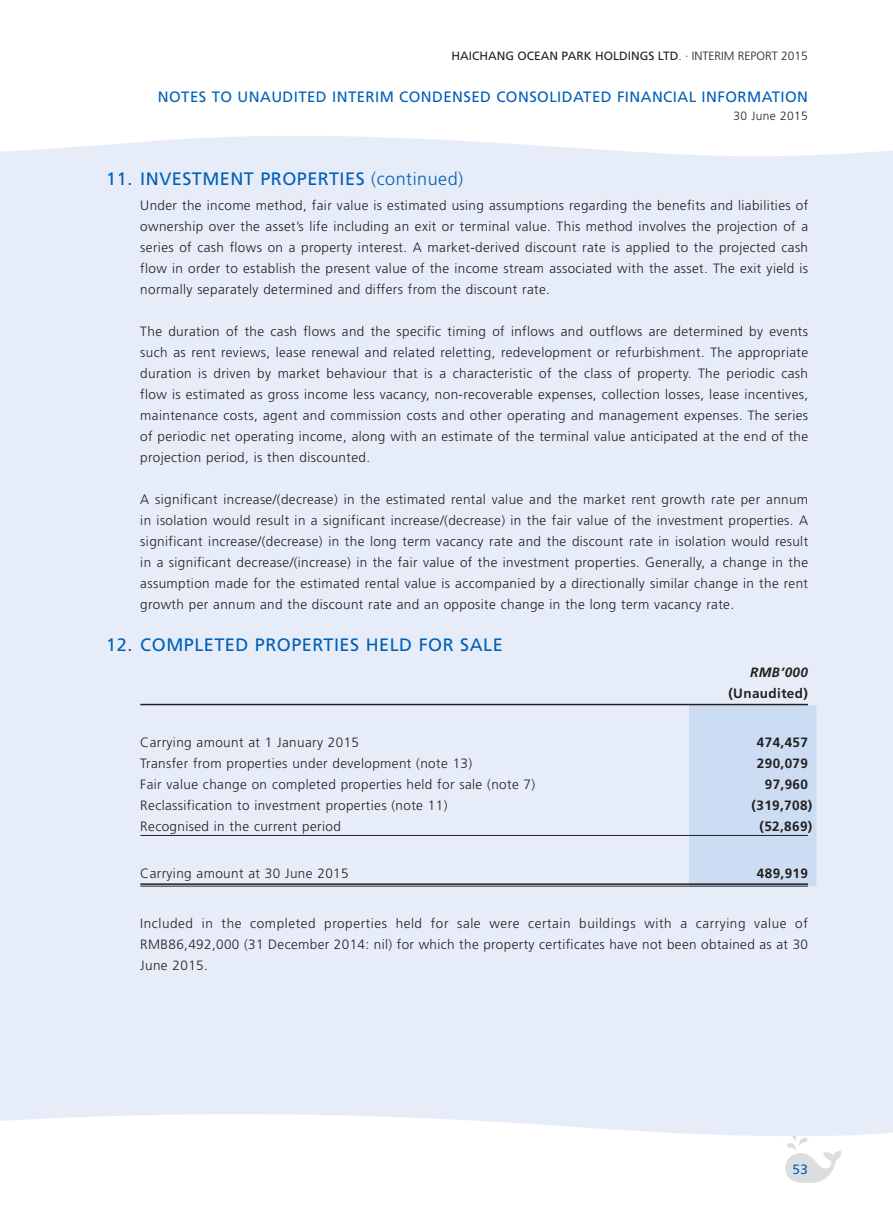
<style>
.page{position:relative;width:893px;height:1212px;background:#fff}
.page>*{position:absolute;margin:0;border:0;box-sizing:border-box;transform-origin:0 0}
.t1{font:18px "Frutiger LT Std";letter-spacing:.03em;color:#005fb9}
.t2{font:15px "Frutiger LT Std";letter-spacing:.03em;color:#005fb9}
.t3{font:300 13.5px/21px "Frutiger LT Std";letter-spacing:.03em;color:#231f20;text-align:justify}
.t4{font:700 13.5px "Frutiger LT Std";letter-spacing:.03em;color:#231f20}
.t5{font:italic 700 13.5px "Frutiger LT Std";letter-spacing:.03em;color:#231f20}
.t6{font:13.5px "Frutiger LT Std";color:#005fb9}
.t7{font:12px "Frutiger LT Std";color:#231f20}
.t8{font:300 12px "Frutiger LT Std";letter-spacing:.03em;color:#231f20}
.s1{font-weight:300}
</style>
<div class="page">
<svg style="left:785px;top:1148px;width:56px;height:35px"></svg>
<div style="left:0;top:136px;width:893px;height:1012px;background:#e7edf8"></div>
<div style="left:689px;top:705px;width:127px;height:181px;background:#ccdcf2"></div>
<hr style="left:140px;top:704px;width:549px;height:1px;background:#231f20">
<hr style="left:689px;top:704px;width:119px;height:1px;background:#231f20">
<hr style="left:140px;top:835px;width:549px;height:1px;background:#231f20">
<hr style="left:689px;top:835px;width:119px;height:1px;background:#231f20">
<hr style="left:140px;top:883px;width:549px;height:2px;background:#231f20">
<hr style="left:140px;top:886px;width:549px;height:1px;background:#231f20">
<hr style="left:689px;top:883px;width:119px;height:2px;background:#231f20">
<hr style="left:689px;top:886px;width:119px;height:1px;background:#231f20">
<p class="t7" style="left:452px;top:48px;width:358px">HAICHANG OCEAN PARK HOLDINGS LTD<span class="s1">. · INTERIM Report 2015</span></p>
<p class="t2" style="left:158px;top:88px;width:401px">NOTES TO UNAUDITED INTERI M CONDENSED CONSOLIDAT</p>
<p class="t2" style="left:592px;top:88px;width:43px">ED FINANCIAL</p>
<p class="t2" style="left:702px;top:88px;width:105px">IN FORMATION</p>
<p class="t8" style="left:733px;top:109px;width:76px">30 June 2015</p>
<h1 class="t1" style="left:106px;top:168px;width:358px">11. INVESTMENT PROPERTIES <span class="s1">(continued)</span></h1>
<p class="t3" style="left:140px;top:195px;width:669px">Under the income method, fair value is estimated using assumptions regarding the benefits and liabilities of ownership over the asset’s life including an exit or terminal value. This method involves the projection of a series of cash flows on a property interest. A market-derived discount rate is applied to the projected cash flow in order to establish the present value of the income stream associated with the asset. The exit yield is normally separately determined and differs from the discount rate.</p>
<p class="t3" style="left:140px;top:321px;width:669px">The duration of the cash flows and the specific timing of inflows and outflows are determined by events such as rent reviews, lease renewal and related reletting, redevelopment or refurbishment. The appropriate duration is driven by market behaviour that is a characteristic of the class of property. The periodic cash flow is estimated as gross income less vacancy, non-recoverable expenses, collection losses, lease incentives, maintenance costs, agent and commission costs and other operating and management expenses. The series of periodic net operating income, along with an estimate of the terminal value anticipated at the end of the projection period, is then discounted.</p>
<p class="t3" style="left:140px;top:489px;width:669px">A significant increase/(decrease) in the estimated rental value and the market rent growth rate per annum in isolation would result in a significant increase/(decrease) in the fair value of the investment properties. A significant increase/(decrease) in the long term vacancy rate and the discount rate in isolation would result in a significant decrease/(increase) in the fair value of the investment properties. Generally, a change in the assumption made for the estimated rental value is accompanied by a directionally similar change in the rent growth per annum and the discount rate and an opposite change in the long term vacancy rate.</p>
<h1 class="t1" style="left:106px;top:634px;width:398px">12. COMPLETED PROPERTIES HELD FOR SALE</h1>
<p class="t5" style="left:750px;top:664px;width:59px">RMB’000</p>
<p class="t4" style="left:728px;top:685px;width:81px">(Unaudited)</p>
<p class="t3" style="left:140px;top:732px;width:220px">Carrying amount at 1 January 2015</p>
<p class="t4" style="left:757px;top:735px;width:53px">474,457</p>
<p class="t3" style="left:140px;top:753px;width:333px">Transfer from properties under development (note 13)</p>
<p class="t4" style="left:757px;top:756px;width:53px">290,079</p>
<p class="t3" style="left:140px;top:774px;width:396px">Fair value change on completed properties held for sale (note 7)</p>
<p class="t4" style="left:765px;top:777px;width:45px">97,960</p>
<p class="t3" style="left:140px;top:795px;width:309px">Reclassification to investment properties (note 11)</p>
<p class="t4" style="left:752px;top:798px;width:62px">(319,708)</p>
<p class="t3" style="left:140px;top:816px;width:202px">Recognised in the current period</p>
<p class="t4" style="left:759px;top:819px;width:54px">(52,869)</p>
<p class="t3" style="left:140px;top:863px;width:210px">Carrying amount at 30 June 2015</p>
<p class="t4" style="left:757px;top:865px;width:53px">489,919</p>
<p class="t3" style="left:140px;top:913px;width:669px">Included in the completed properties held for sale were certain buildings with a carrying value of RMB86,492,000 (31 December 2014: nil) for which the property certificates have not been obtained as at 30<br>June 2015.</p>
<p class="t6" style="left:792px;top:1161px;width:17px">53</p>
</div>
